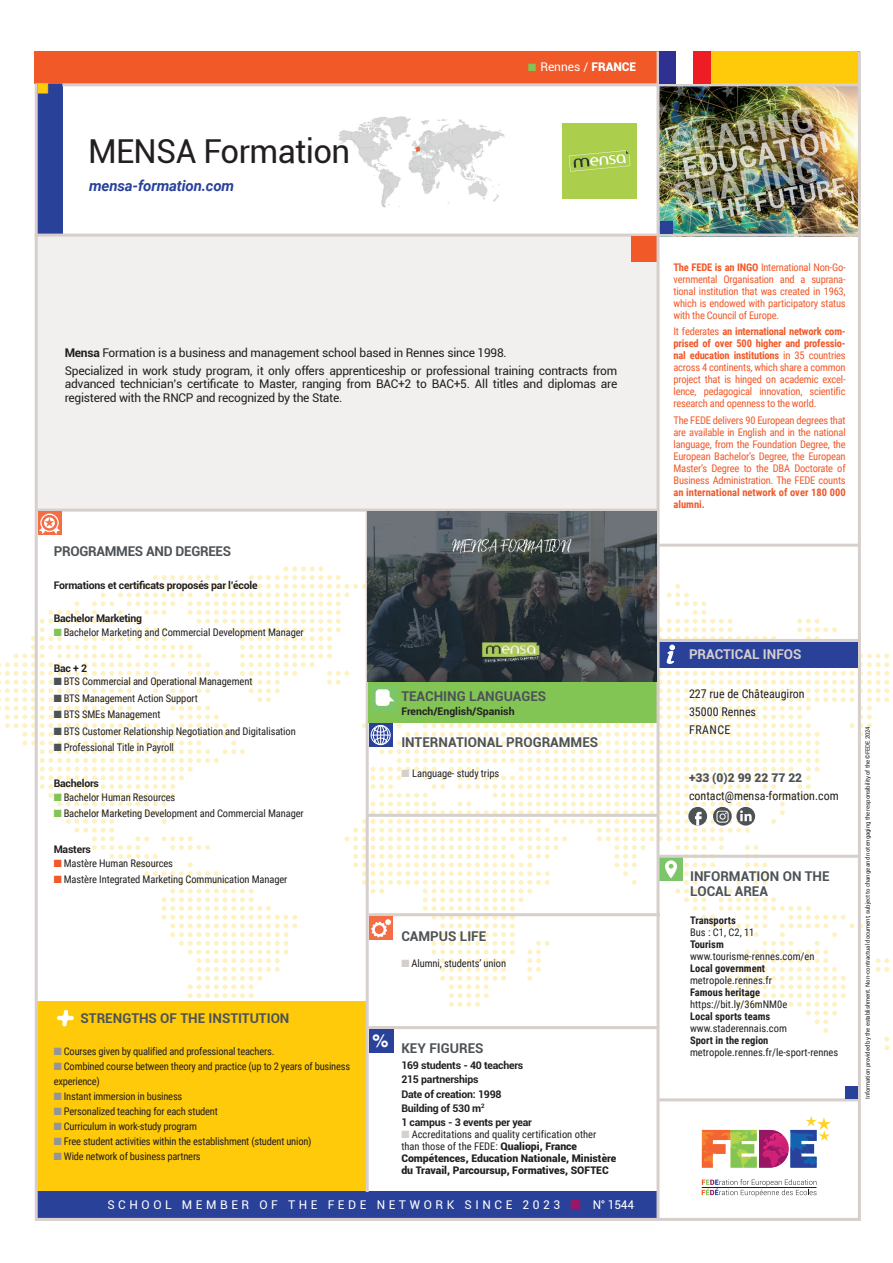
<style>
.page{position:relative;width:893px;height:1263px;background:#fff}
.page>*{position:absolute;margin:0;border:0;box-sizing:border-box;transform-origin:0 0}
.t1{font:33px "Roboto";letter-spacing:-.02em;color:#231f20}
.t2{font:700 18px "Helvetica";color:#fff}
.t3{font:italic 700 15px "Roboto";letter-spacing:-.01em;color:#2a419a}
.t4{font:15px "Zapf Dingbats ITC";color:#feca0a}
.t5{font:700 13.5px/15px "Roboto";color:#4d5256}
.t6{font:700 13.5px "Roboto";letter-spacing:-.02em;color:#4d5256}
.t7{font:700 13.5px "Roboto";color:#d6cfcc}
.t8{font:12px/17.7px "Roboto";letter-spacing:-.02em;color:#231f20}
.t9{font:12px/18px "Roboto Condensed";color:#231f20}
.t10{font:12px "Roboto";letter-spacing:.3em;color:#fff}
.t11{font:900 12px "Roboto";color:#4d5256}
.t12{font:10.5px/12px "Roboto Condensed";letter-spacing:-.01em;color:#231f20}
.t13{font:10.5px/12px "Roboto Condensed";letter-spacing:-.02em;color:#f15929;text-align:justify}
.t14{font:700 10.5px/14.1px "Roboto";letter-spacing:-.02em;color:#231f20}
.t15{font:700 10.5px "Roboto Condensed";color:#231f20}
.t16{font:900 10.5px/12px "Roboto";color:#231f20}
.t17{font:700 10.5px/12px "Roboto Condensed";color:#f15929}
.t18{font:700 10.5px "Roboto";color:#231f20}
.t19{font:6px "Roboto";letter-spacing:-.02em;color:#231f20}
.s1{color:#83c555}
.s2{font-weight:900}
.s3{font-weight:700}
.s4{color:#4d5256}
.s5{color:#f15929}
.s6{color:#959598}
.s7{color:#d6cfcc}
.s8{font-family:"Roboto";font-weight:900}
.s9{color:#991766}
</style>
<div class="page">
<svg style="left:702px;top:1116px;width:129px;height:51px"></svg>
<svg style="left:702px;top:1179px;width:114px;height:17px"></svg>
<hr style="left:702px;top:1187px;width:114px;height:1px;background:#231f20">
<div style="left:35px;top:51px;width:27px;height:183px;background:#2a419a"></div>
<div style="left:35px;top:51px;width:825px;height:33px;background:#f15929"></div>
<div style="left:659px;top:51px;width:199px;height:33px;background:#feca0a"></div>
<div style="left:36px;top:1001px;width:332px;height:191px;background:#feca0a"></div>
<img style="left:659px;top:86px;width:199px;height:148px">
<div style="left:37px;top:1192px;width:620px;height:26px;background:#2a419a"></div>
<div style="left:36px;top:236px;width:623px;height:275px;background:#f1f0ef"></div>
<hr style="left:35px;top:83px;width:3px;height:1138px;background:#d6cfcc">
<hr style="left:366px;top:510px;width:3px;height:682px;background:#d6cfcc">
<hr style="left:35px;top:1218px;width:826px;height:3px;background:#d6cfcc">
<hr style="left:35px;top:234px;width:825px;height:3px;background:#d6cfcc">
<hr style="left:37px;top:509px;width:621px;height:3px;background:#d6cfcc">
<hr style="left:858px;top:51px;width:3px;height:1169px;background:#d6cfcc">
<svg style="left:38px;top:512px;width:24px;height:23px"></svg>
<div style="left:40px;top:514px;width:19px;height:18px;border:1px solid #fff;border-radius:50%"></div>
<svg style="left:39px;top:517px;width:21px;height:17px"></svg>
<hr style="left:657px;top:1098px;width:202px;height:3px;background:#d6cfcc">
<div style="left:845px;top:1086px;width:13px;height:12px;background:#2a419a"></div>
<div style="left:660px;top:221px;width:12px;height:13px;background:#2a419a"></div>
<div style="left:631px;top:237px;width:26px;height:25px;background:#f15929"></div>
<hr style="left:659px;top:544px;width:200px;height:3px;background:#d6cfcc">
<hr style="left:656px;top:51px;width:3px;height:1168px;background:#d6cfcc">
<hr style="left:62px;top:83px;width:798px;height:3px;background:#d6cfcc">
<div style="left:659px;top:51px;width:17px;height:32px;background:#2e3092"></div>
<div style="left:676px;top:51px;width:17px;height:32px;background:#fff"></div>
<div style="left:693px;top:51px;width:17px;height:32px;background:#ee1d23"></div>
<img style="left:368px;top:512px;width:288px;height:54px">
<svg style="left:0;top:566px;width:889px;height:519px"></svg>
<img style="left:338px;top:116px;width:167px;height:92px">
<img style="left:563px;top:124px;width:74px;height:74px">
<h3 class="t4" style="left:36px;top:94px;width:13px;rotate:-90deg">■</h3>
<h1 class="t1" style="left:88px;top:128px;width:264px">MENSA Formation</h1>
<h3 class="t3" style="left:89px;top:175px;width:147px">mensa-formation.com</h3>
<p class="t10" style="left:528px;top:58px;width:110px"><span class="s1">■</span> Rennes / <span class="s2">FRANCE</span></p>
<p class="t8" style="left:65px;top:344px;width:554px"><span class="s3">Mensa</span> Formation is a business and management school based in Rennes since 1998.<br>Specialized in work study program, it only offers apprenticeship or professional training contracts from</p>
<p class="t8" style="left:65px;top:377px;width:554px;line-height:13.5px">advanced technician’s certificate to Master, ranging from BAC+2 to BAC+5. All titles and diplomas are registered with the RNCP and recognized by the State.</p>
<p class="t13" style="left:673px;top:260px;width:174px"><span class="s3">The FEDE is an INGO</span> International Non-Go&shy;vernmental Organisation and a suprana&shy;tional institution that was created in 1963, which is endowed with participatory status with the Council of Europe.</p>
<p class="t13" style="left:673px;top:325px;width:174px">It federates <span class="s3">an international network com&shy;prised of over 500 higher and professio&shy;nal education institutions</span> in 35 countries across 4 continents, which share a common project that is hinged on academic excel&shy;lence, pedagogical innovation, scientific research and openness to the world.</p>
<p class="t13" style="left:673px;top:413px;width:174px">The FEDE delivers 90 European degrees that are available in English and in the national language, from the Foundation Degree, the European Bachelor’s Degree, the European Master’s Degree to the DBA Doctorate of Business Administration. The FEDE counts</p>
<p class="t17" style="left:673px;top:485px;width:174px">an international network of over 180 000 alumni.</p>
<p class="t6" style="left:54px;top:541px;width:179px">PROGRAMMES AND DEGREES</p>
<p class="t14" style="left:54px;top:578px;width:205px">Formations et certificats proposés par l’école</p>
<p class="t14" style="left:54px;top:611px;width:90px">Bachelor Marketing</p>
<p class="t12" style="left:54px;top:625px;width:252px"><span class="s1">■</span> Bachelor Marketing and Commercial Development Manager</p>
<p class="t14" style="left:54px;top:660px;width:35px">Bac + 2</p>
<p class="t12" style="left:54px;top:675px;width:200px"><span class="s4">■</span> BTS Commercial and Operational Management</p>
<p class="t12" style="left:54px;top:691px;width:146px"><span class="s4">■</span> BTS Management Action Support</p>
<p class="t12" style="left:54px;top:708px;width:108px"><span class="s4">■</span> BTS SMEs Management</p>
<p class="t12" style="left:54px;top:724px;width:244px"><span class="s4">■</span> BTS Customer Relationship Negotiation and Digitalisation</p>
<p class="t12" style="left:54px;top:741px;width:122px"><span class="s4">■</span> Professional Title in Payroll</p>
<p class="t14" style="left:54px;top:776px;width:47px">Bachelors</p>
<p class="t12" style="left:54px;top:790px;width:123px"><span class="s1">■</span> Bachelor Human Resources</p>
<p class="t12" style="left:54px;top:807px;width:252px"><span class="s1">■</span> Bachelor Marketing Development and Commercial Manager</p>
<p class="t14" style="left:54px;top:842px;width:39px">Masters</p>
<p class="t12" style="left:54px;top:856px;width:121px"><span class="s5">■</span> Mastère Human Resources</p>
<p class="t12" style="left:54px;top:873px;width:235px"><span class="s5">■</span> Mastère Integrated Marketing Communication Manager</p>
<p class="t5" style="left:81px;top:1010px;width:210px">STRENGTHS OF THE INSTITUTION</p>
<p class="t12" style="left:54px;top:1044px;width:222px"><span class="s6">■</span> Courses given by qualified and professional teachers.</p>
<p class="t12" style="left:54px;top:1058px;width:298px;line-height:15px"><span class="s6">■</span> Combined course between theory and practice (up to 2 years of business experience)</p>
<p class="t12" style="left:54px;top:1089px;width:130px"><span class="s6">■</span> Instant immersion in business</p>
<p class="t12" style="left:54px;top:1104px;width:166px"><span class="s6">■</span> Personalized teaching for each student</p>
<p class="t12" style="left:54px;top:1119px;width:145px"><span class="s6">■</span> Curriculum in work-study program</p>
<p class="t12" style="left:54px;top:1134px;width:259px"><span class="s6">■</span> Free student activities within the establishment (student union)</p>
<p class="t12" style="left:54px;top:1149px;width:149px"><span class="s6">■</span> Wide network of business partners</p>
<p class="t5" style="left:401px;top:688px;width:146px">TEACHING LANGUAGES</p>
<p class="t18" style="left:401px;top:704px;width:115px">French/English/Spanish</p>
<p class="t5" style="left:401px;top:734px;width:198px">INTERNATIONAL PROGRAMMES</p>
<p class="t12" style="left:401px;top:767px;width:99px"><span class="s7">■</span> Language- study trips</p>
<p class="t7" style="left:689px;top:645px;width:114px">PRACTICAL INFOS</p>
<p class="t9" style="left:689px;top:684px;width:117px">227 rue de Châteaugiron<br>35000 Rennes<br>FRANCE</p>
<p class="t11" style="left:689px;top:769px;width:115px">+33 (0)2 99 22 77 22</p>
<p class="t9" style="left:689px;top:786px;width:151px">contact@mensa-formation.com</p>
<h2 class="t2" style="left:372px;top:1029px;width:18px">%</h2>
<p class="t5" style="left:690px;top:868px;width:141px">INFORMATION ON THE<br>LOCAL AREA</p>
<p class="t15" style="left:690px;top:913px;width:47px">Transports</p>
<p class="t12" style="left:690px;top:926px;width:66px">Bus : C1, C2, 11</p>
<p class="t15" style="left:690px;top:937px;width:35px">Tourism</p>
<p class="t12" style="left:690px;top:950px;width:126px">www.tourisme-rennes.com/en</p>
<p class="t15" style="left:690px;top:961px;width:77px">Local government</p>
<p class="t12" style="left:690px;top:974px;width:84px">metropole.rennes.fr</p>
<p class="t15" style="left:690px;top:985px;width:71px">Famous heritage</p>
<p class="t12" style="left:690px;top:998px;width:99px">https://bit.ly/36mNM0e</p>
<p class="t15" style="left:690px;top:1009px;width:82px">Local sports teams</p>
<p class="t12" style="left:690px;top:1022px;width:98px">www.staderennais.com</p>
<p class="t15" style="left:690px;top:1033px;width:80px">Sport in the region</p>
<p class="t5" style="left:401px;top:928px;width:86px">CAMPUS LIFE</p>
<p class="t12" style="left:401px;top:956px;width:106px"><span class="s7">■</span> Alumni, students’ union</p>
<p class="t5" style="left:401px;top:1040px;width:84px">KEY FIGURES</p>
<p class="t12" style="left:690px;top:1046px;width:150px">metropole.rennes.fr/le-sport-rennes</p>
<p class="t14" style="left:401px;top:1058px;width:132px">169 students - 40 teachers<br>215 partnerships<br>Date of creation: 1998<br>Building of 530 m<sup>2<br></sup>1 campus - 3 events per year</p>
<p class="t12" style="left:401px;top:1128px;width:196px"><span class="s7">■</span> Accreditations and quality certification other than those of the FEDE: <span class="s8">Qualiopi, France</span></p>
<p class="t16" style="left:401px;top:1152px;width:216px">Compétences, Education Nationale, Ministère du Travail, Parcoursup, Formatives, SOFTEC</p>
<p class="t10" style="left:107px;top:1196px;width:528px">SCHOOL MEMBER OF THE FEDE NETWORK SINCE 2023 <span class="s9">■</span> N° 1544</p>
<p class="t19" style="left:863px;top:1099px;width:374px;rotate:-90deg">Information provided by the establishment. Non-contractual document, subject to change and not engaging the responsibility of the ©FEDE 2024</p>
</div>
